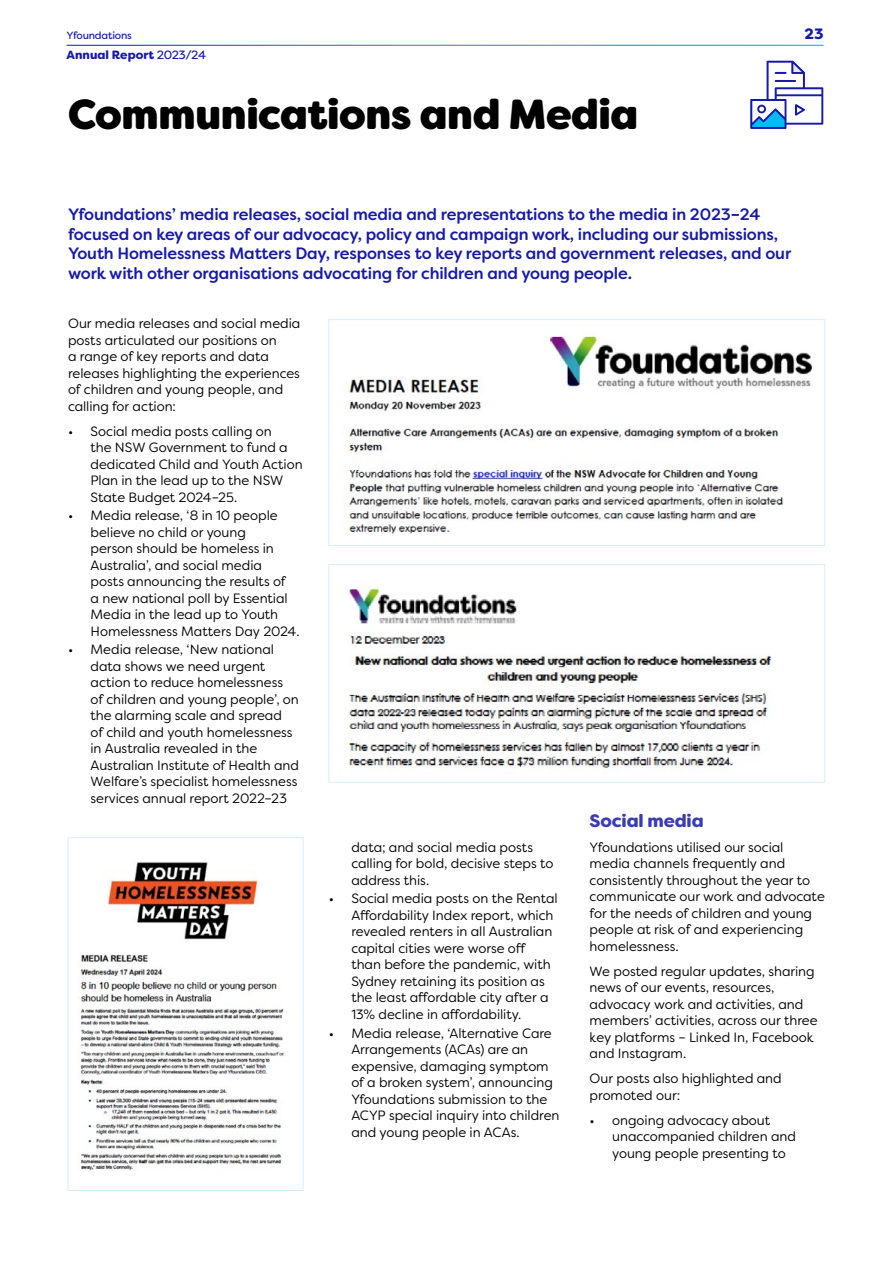
<style>
.page{position:relative;width:893px;height:1263px;background:#fff}
.page>*{position:absolute;margin:0;border:0;box-sizing:border-box;transform-origin:0 0}
.t1{font:800 42px "Filson Soft";letter-spacing:-.01em;color:#000}
.t2{font:900 18px "Filson Soft";letter-spacing:-.01em;color:#3a3cb5}
.t3{font:500 16.5px/19.5px "Filson Soft";letter-spacing:-.01em;color:#171aa8}
.t4{font:900 15px "Filson Soft";color:#171aa8}
.t5{font:13.5px/16.5px "Filson Soft";letter-spacing:-.005em;color:#000}
.t6{font:900 12px "Filson Soft";color:#171aa8}
.t7{font:10.5px "Filson Soft";letter-spacing:-.02em;color:#171aa8}
.s1{font-weight:400}
</style>
<div class="page">
<svg style="left:750px;top:61px;width:73px;height:68px"></svg>
<img style="left:347px;top:331px;width:465px;height:203px">
<div style="left:329px;top:319px;width:496px;height:227px;border:1px solid #d2eefc"></div>
<img style="left:347px;top:588px;width:425px;height:186px">
<div style="left:329px;top:564px;width:496px;height:218px;border:1px solid #d2eefc"></div>
<img style="left:79px;top:862px;width:207px;height:309px">
<div style="left:68px;top:837px;width:235px;height:354px;border:1px solid #d2eefc"></div>
<p class="t7" style="left:67px;top:28px;width:67px">Yfoundations</p>
<p class="t6" style="left:67px;top:47px;width:141px">Annual Report <span class="s1">2023/24</span></p>
<h1 class="t1" style="left:68px;top:87px;width:572px">Communications and Media</h1>
<p class="t4" style="left:804px;top:24px;width:20px">23</p>
<p class="t3" style="left:68px;top:204px;width:725px">Yfoundations’ media releases, social media and representations to the media in 2023–24 focused on key areas of our advocacy, policy and campaign work, including our submissions, Youth Homelessness Matters Day, responses to key reports and government releases, and our work with other organisations advocating for children and young people.</p>
<p class="t5" style="left:68px;top:315px;width:234px">Our media releases and social media posts articulated our positions on<br>a range of key reports and data releases highlighting the experiences of children and young people, and calling for action:</p>
<p class="t5" style="left:91px;top:423px;width:214px;text-indent:-23px">• Social media posts calling on<br>the NSW Government to fund a dedicated Child and Youth Action<br>Plan in the lead up to the NSW<br>State Budget 2024–25.</p>
<p class="t5" style="left:91px;top:507px;width:211px;text-indent:-23px">• Media release, ‘8 in 10 people believe no child or young<br>person should be homeless in<br>Australia’, and social media<br>posts announcing the results of<br>a new national poll by Essential<br>Media in the lead up to Youth<br>Homelessness Matters Day 2024.</p>
<p class="t5" style="left:91px;top:641px;width:210px;text-indent:-23px">• Media release, ‘New national data shows we need urgent action to reduce homelessness of children and young people’, on the alarming scale and spread<br>of child and youth homelessness in Australia revealed in the<br>Australian Institute of Health and<br>Welfare’s specialist homelessness services annual report 2022–23</p>
<h2 class="t2" style="left:590px;top:809px;width:116px">Social media</h2>
<p class="t5" style="left:590px;top:839px;width:237px">Yfoundations utilised our social media channels frequently and consistently throughout the year to communicate our work and advocate for the needs of children and young people at risk of and experiencing homelessness.</p>
<p class="t5" style="left:590px;top:963px;width:229px">We posted regular updates, sharing news of our events, resources, advocacy work and activities, and members’ activities, across our three key platforms – Linked In, Facebook and Instagram.</p>
<p class="t5" style="left:590px;top:1070px;width:194px">Our posts also highlighted and promoted our:</p>
<p class="t5" style="left:612px;top:1111px;width:185px;text-indent:-23px">• ongoing advocacy about unaccompanied children and young people presenting to</p>
<p class="t5" style="left:351px;top:839px;width:204px">data; and social media posts calling for bold, decisive steps to address this.</p>
<p class="t5" style="left:351px;top:890px;width:208px;text-indent:-23px">• Social media posts on the Rental<br>Affordability Index report, which revealed renters in all Australian capital cities were worse off than before the pandemic, with<br>Sydney retaining its position as the least affordable city after a<br>13% decline in affordability.</p>
<p class="t5" style="left:351px;top:1024px;width:210px;text-indent:-23px">• Media release, ‘Alternative Care<br>Arrangements (ACAs) are an expensive, damaging symptom of a broken system’, announcing<br>Yfoundations submission to the<br>ACYP special inquiry into children and young people in ACAs.</p>
</div>
